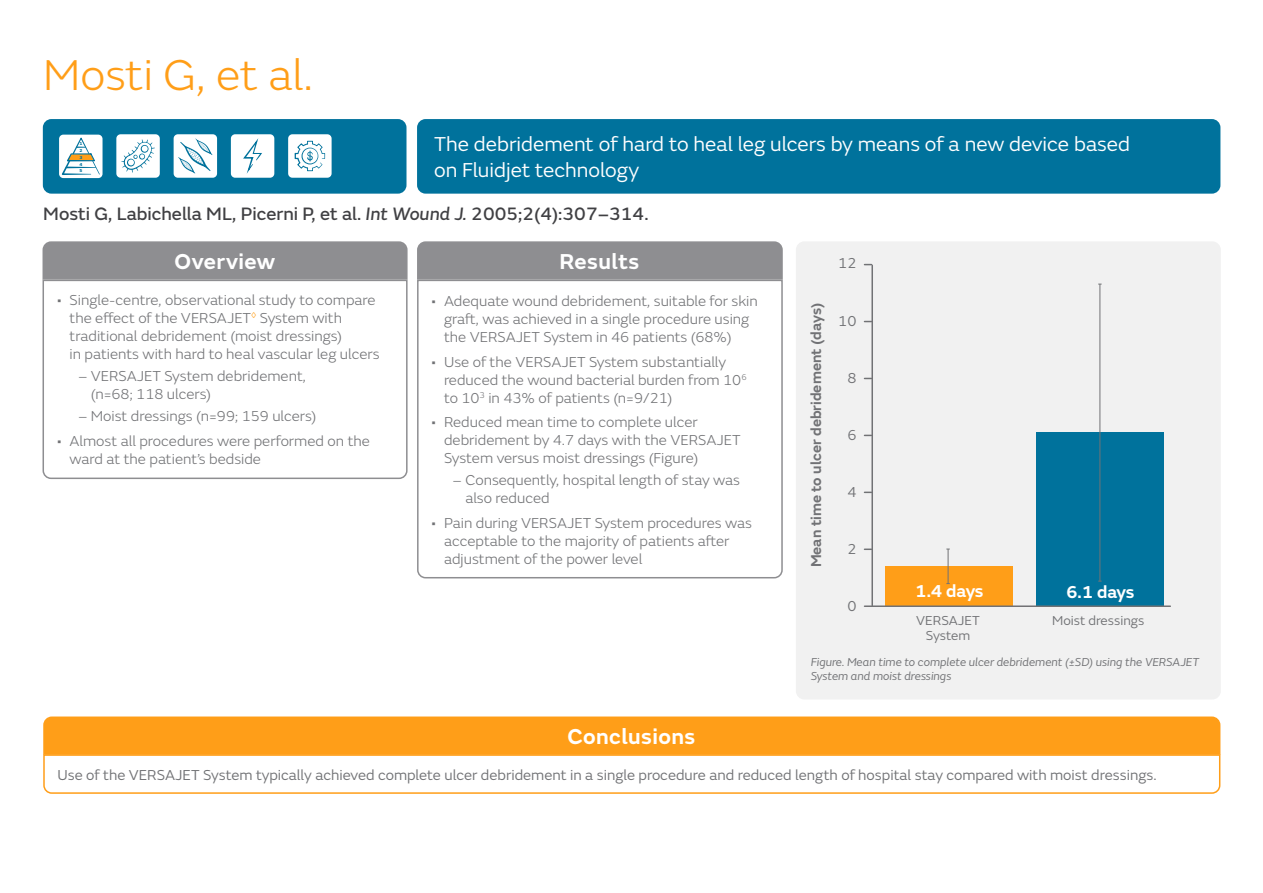
<style>
.page{position:relative;width:1263px;height:893px;background:#fff}
.page>*{position:absolute;margin:0;border:0;box-sizing:border-box;transform-origin:0 0}
.t1{font:300 45px "SN Emeric";color:#ff9e18}
.t2{font:600 22.5px "SN Emeric";letter-spacing:.02em;color:#fff}
.t3{font:21px/25.2px "SN Emeric";color:#fff}
.t4{font:18.75px "SN Emeric Core";color:#404043}
.t5{font:600 18px "SN Emeric";letter-spacing:-.02em;color:#fff}
.t6{font:300 15px/18px "SN Emeric";color:#717275}
.t7{font:15px "SN Emeric";color:#717275}
.t8{font:600 15px "SN Emeric";color:#717275}
.t9{font:13.5px/15px "SN Emeric";color:#717275;text-align:center}
.t10{font:italic 12px/14.4px "SN Emeric";color:#717275}
.t11{font:800 4.5px/6.8px "SN Emeric";color:#00729c;text-align:justify}
.s1{font-style:italic}
</style>
<div class="page">
<div style="left:43px;top:119px;width:363px;height:75px;background:#00729c;border-radius:9px"></div>
<div style="left:796px;top:241px;width:425px;height:458px;background:#f1f1f1;border-radius:9px"></div>
<div style="left:417px;top:119px;width:803px;height:75px;background:#00729c;border-radius:9px"></div>
<div style="left:42px;top:241px;width:366px;height:38px;background:#8e8e91"></div>
<svg style="left:42px;top:279px;width:366px;height:200px"></svg>
<svg style="left:417px;top:280px;width:366px;height:299px"></svg>
<div style="left:417px;top:241px;width:366px;height:39px;background:#8e8e91"></div>
<svg style="left:43px;top:716px;width:1178px;height:38px"></svg>
<div style="left:44px;top:717px;width:1176px;height:37px;background:#ff9e18"></div>
<svg style="left:43px;top:754px;width:1178px;height:40px"></svg>
<div style="left:288px;top:134px;width:44px;height:44px;background:#fff;border-radius:4px"></div>
<svg style="left:295px;top:141px;width:30px;height:30px"></svg>
<hr style="left:871px;top:265px;width:2px;height:340px;background:#717275">
<div style="left:885px;top:567px;width:128px;height:40px;background:#ff9e18"></div>
<div style="left:1036px;top:432px;width:128px;height:175px;background:#00729c"></div>
<svg style="left:864px;top:548px;width:7px;height:2px"></svg>
<hr style="left:948px;top:549px;width:1px;height:35px;background:#717275">
<hr style="left:1099px;top:284px;width:1px;height:297px;background:#717275">
<div style="left:116px;top:134px;width:44px;height:44px;background:#fff;border-radius:4px"></div>
<svg style="left:121px;top:139px;width:34px;height:34px"></svg>
<div style="left:174px;top:134px;width:43px;height:44px;background:#fff;border-radius:4px"></div>
<svg style="left:178px;top:138px;width:34px;height:35px"></svg>
<div style="left:231px;top:134px;width:43px;height:44px;background:#fff;border-radius:4px"></div>
<svg style="left:243px;top:138px;width:19px;height:36px"></svg>
<hr style="left:864px;top:605px;width:306px;height:2px;background:#717275">
<div style="left:59px;top:135px;width:44px;height:43px;background:#fff;border-radius:4px"></div>
<svg style="left:62px;top:138px;width:38px;height:37px"></svg>
<h1 class="t1" style="left:43px;top:48px;width:271px">Mosti G, et al.</h1>
<p class="t11" style="left:80px;top:140px;width:5px">1<br>2<br>3<br>4<br>5</p>
<h3 class="t3" style="left:434px;top:132px;width:698px">The debridement of hard to heal leg ulcers by means of a new device based on Fluidjet technology</h3>
<p class="t4" style="left:43px;top:202px;width:607px">Mosti G, Labichella ML, Picerni P, et al. <span class="s1">Int Wound J.</span> 2005;2(4):307–314.</p>
<h2 class="t2" style="left:559px;top:247px;width:81px">Results</h2>
<h2 class="t2" style="left:175px;top:247px;width:102px">Overview</h2>
<p class="t6" style="left:70px;top:291px;width:311px;text-indent:-13px">• Single-centre, observational study to compare the effect of the VERSAJET<sup>◊</sup> System with traditional debridement (moist dressings)<br>in patients with hard to heal vascular leg ulcers</p>
<p class="t6" style="left:91px;top:367px;width:217px;text-indent:-13px">– VERSAJET System debridement, (n=68; 118 ulcers)</p>
<p class="t6" style="left:78px;top:407px;width:240px">– Moist dressings (n=99; 159 ulcers)</p>
<p class="t6" style="left:70px;top:432px;width:302px;text-indent:-13px">• Almost all procedures were performed on the ward at the patient’s bedside</p>
<p class="t6" style="left:444px;top:292px;width:315px;text-indent:-13px">• Adequate wound debridement, suitable for skin graft, was achieved in a single procedure using the VERSAJET System in 46 patients (68%)</p>
<p class="t6" style="left:444px;top:353px;width:304px;text-indent:-13px">• Use of the VERSAJET System substantially reduced the wound bacterial burden from 10<sup>6 </sup>to 10<sup>3</sup> in 43% of patients (n=9/21)</p>
<p class="t6" style="left:444px;top:413px;width:298px;text-indent:-13px">• Reduced mean time to complete ulcer debridement by 4.7 days with the VERSAJET<br>System versus moist dressings (Figure)</p>
<p class="t6" style="left:465px;top:471px;width:276px;text-indent:-13px">– Consequently, hospital length of stay was also reduced</p>
<p class="t6" style="left:444px;top:514px;width:309px;text-indent:-13px">• Pain during VERSAJET System procedures was acceptable to the majority of patients after adjustment of the power level</p>
<p class="t8" style="left:806px;top:567px;width:266px;rotate:-90deg">Mean time to ulcer debridement (days)</p>
<p class="t7" style="left:838px;top:254px;width:20px">12</p>
<p class="t7" style="left:838px;top:311px;width:20px">10</p>
<p class="t7" style="left:847px;top:369px;width:11px">8</p>
<p class="t7" style="left:847px;top:426px;width:11px">6</p>
<p class="t7" style="left:847px;top:483px;width:11px">4</p>
<p class="t7" style="left:847px;top:540px;width:11px">2</p>
<p class="t7" style="left:847px;top:597px;width:11px">0</p>
<p class="t5" style="left:915px;top:579px;width:70px">1.4 days</p>
<p class="t5" style="left:1066px;top:581px;width:70px">6.1 days</p>
<p class="t9" style="left:916px;top:612px;width:65px">VERSAJET<br>System</p>
<p class="t9" style="left:1052px;top:612px;width:94px">Moist dressings</p>
<p class="t10" style="left:811px;top:655px;width:390px">Figure. Mean time to complete ulcer debridement (±SD) using the VERSAJET<br>System and moist dressings</p>
<h2 class="t2" style="left:567px;top:722px;width:129px">Conclusions</h2>
<p class="t7" style="left:58px;top:765px;width:1100px">Use of the VERSAJET System typically achieved complete ulcer debridement in a single procedure and reduced length of hospital stay compared with moist dressings.</p>
</div>
